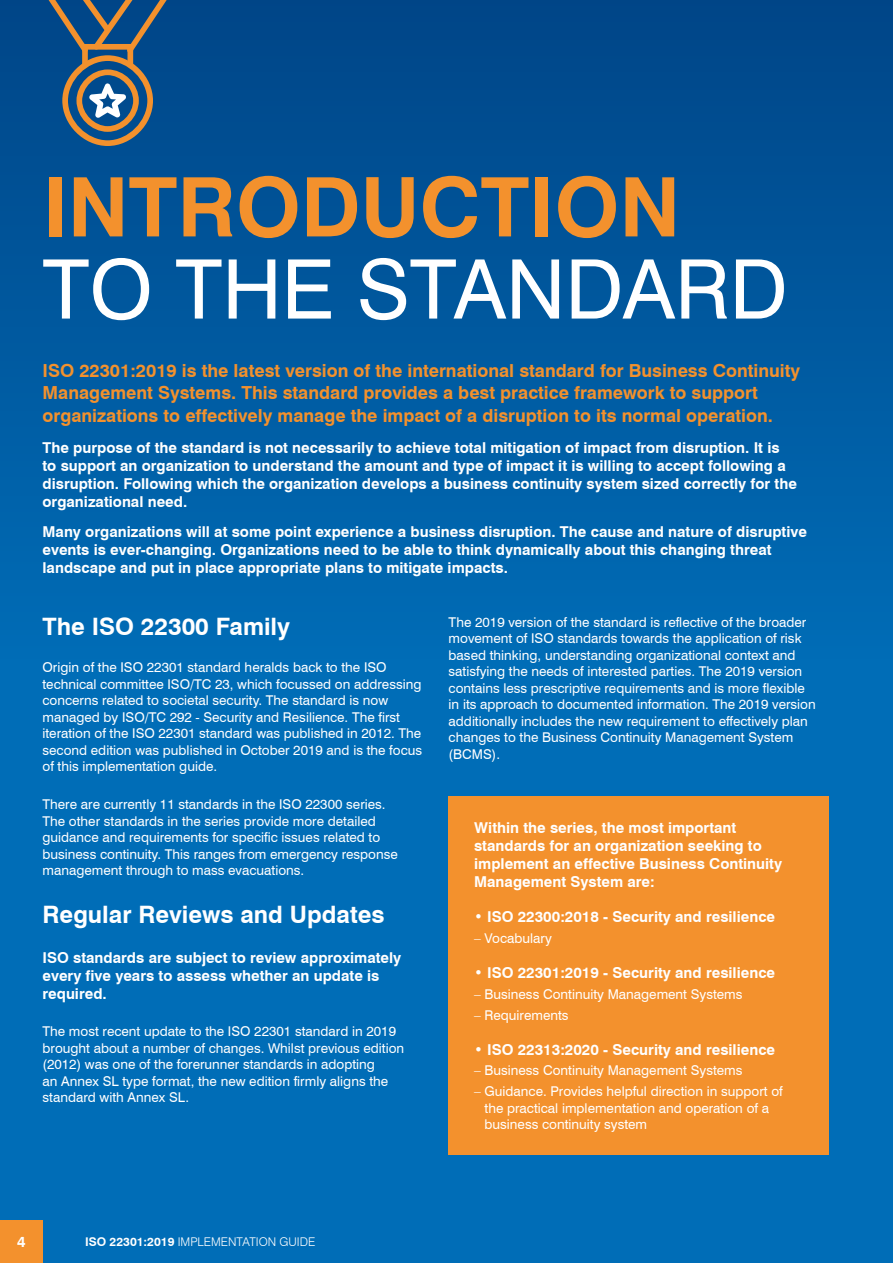
<style>
.page{position:relative;width:893px;height:1263px;background:#006db7}
.page>*{position:absolute;margin:0;border:0;box-sizing:border-box;transform-origin:0 0}
.t1{font:82.2px "Swiss 721 BT";color:#fff}
.t2{font:700 82.2px "Swiss 721 BT";color:#f3912d}
.t3{font:700 24px "Swiss 721 BT";color:#fff}
.t4{font:700 18px/22.5px "Swiss 721 BT";color:#f3912d}
.t5{font:700 15px/18px "Swiss 721 BT";color:#fff}
.t6{font:13.5px/16.5px "Swiss 721 BT";color:#fff}
.t7{font:300 12px "Swiss 721 BT";color:#fff}
.s1{font-weight:400}
.s2{font-weight:700}
</style>
<div class="page">
<div style="left:0;top:0;width:893px;height:658px;background:linear-gradient(to bottom,#004587,#006cb6)"></div>
<div style="left:0;top:1220px;width:43px;height:43px;background:#f3912d"></div>
<svg style="left:42px;top:0;width:131px;height:146px"></svg>
<div style="left:449px;top:796px;width:380px;height:359px;background:#f3912d"></div>
<h1 class="t2" style="left:43px;top:157px;width:639px">INTRODUCTION</h1>
<h1 class="t1" style="left:43px;top:239px;width:747px">TO THE STANDARD</h1>
<p class="t4" style="left:43px;top:359px;width:759px">ISO 22301:2019 is the latest version of the international standard for Business Continuity<br>Management Systems. This standard provides a best practice framework to support organizations to effectively manage the impact of a disruption to its normal operation.</p>
<p class="t5" style="left:43px;top:438px;width:756px">The purpose of the standard is not necessarily to achieve total mitigation of impact from disruption. It is to support an organization to understand the amount and type of impact it is willing to accept following a disruption. Following which the organization develops a business continuity system sized correctly for the organizational need.</p>
<p class="t5" style="left:43px;top:523px;width:766px">Many organizations will at some point experience a business disruption. The cause and nature of disruptive events is ever-changing. Organizations need to be able to think dynamically about this changing threat landscape and put in place appropriate plans to mitigate impacts.</p>
<h2 class="t3" style="left:43px;top:611px;width:249px">The ISO 22300 Family</h2>
<p class="t6" style="left:43px;top:659px;width:381px">Origin of the ISO 22301 standard heralds back to the ISO technical committee ISO/TC 23, which focussed on addressing concerns related to societal security. The standard is now managed by ISO/TC 292 - Security and Resilience. The first iteration of the ISO 22301 standard was published in 2012. The second edition was published in October 2019 and is the focus of this implementation guide.</p>
<p class="t6" style="left:43px;top:796px;width:357px">There are currently 11 standards in the ISO 22300 series.<br>The other standards in the series provide more detailed guidance and requirements for specific issues related to business continuity. This ranges from emergency response management through to mass evacuations.</p>
<h2 class="t3" style="left:43px;top:900px;width:343px">Regular Reviews and Updates</h2>
<p class="t5" style="left:43px;top:948px;width:360px">ISO standards are subject to review approximately every five years to assess whether an update is required.</p>
<p class="t6" style="left:43px;top:1023px;width:363px">The most recent update to the ISO 22301 standard in 2019 brought about a number of changes. Whilst previous edition (2012) was one of the forerunner standards in adopting<br>an Annex SL type format, the new edition firmly aligns the standard with Annex SL.</p>
<p class="t6" style="left:449px;top:613px;width:369px">The 2019 version of the standard is reflective of the broader movement of ISO standards towards the application of risk based thinking, understanding organizational context and satisfying the needs of interested parties. The 2019 version contains less prescriptive requirements and is more flexible in its approach to documented information. The 2019 version additionally includes the new requirement to effectively plan changes to the Business Continuity Management System (BCMS).</p>
<p class="t5" style="left:474px;top:819px;width:309px">Within the series, the most important standards for an organization seeking to implement an effective Business Continuity Management System are:</p>
<p class="t5" style="left:474px;top:908px;width:303px"><span class="s1">•</span> ISO 22300:2018 - Security and resilience</p>
<p class="t6" style="left:474px;top:930px;width:79px">– Vocabulary</p>
<p class="t5" style="left:474px;top:964px;width:303px"><span class="s1">•</span> ISO 22301:2019 - Security and resilience</p>
<p class="t6" style="left:474px;top:986px;width:270px">– Business Continuity Management Systems</p>
<p class="t6" style="left:474px;top:1006px;width:96px">– Requirements</p>
<p class="t5" style="left:474px;top:1040px;width:303px"><span class="s1">•</span> ISO 22313:2020 - Security and resilience</p>
<p class="t6" style="left:474px;top:1062px;width:270px">– Business Continuity Management Systems</p>
<p class="t6" style="left:485px;top:1083px;width:300px;text-indent:-10px">– Guidance. Provides helpful direction in support of the practical implementation and operation of a business continuity system</p>
<p class="t5" style="left:17px;top:1233px;width:10px">4</p>
<p class="t7" style="left:85px;top:1235px;width:232px"><span class="s2">ISO 22301:2019</span> IMPLEMENTATION GUIDE</p>
</div>
